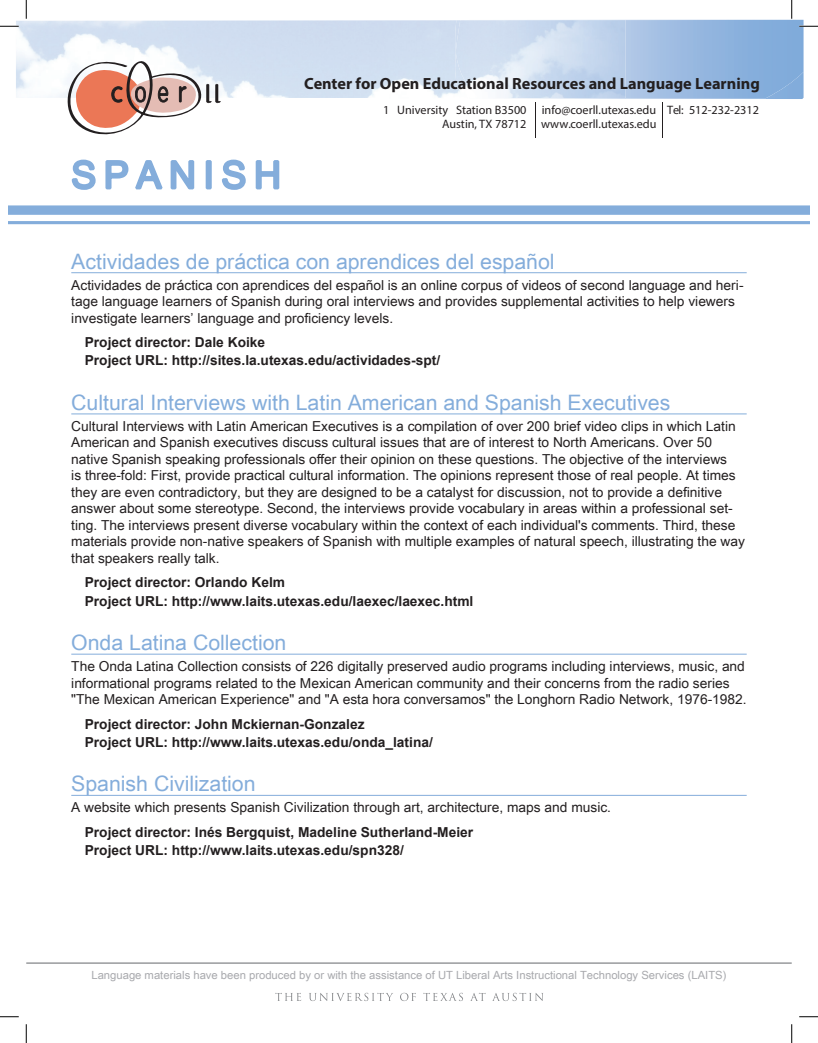
<style>
.page{position:relative;width:818px;height:1043px;background:#fff}
.page>*{position:absolute;margin:0;border:0;box-sizing:border-box;transform-origin:0 0}
.language{font:37.5px "Arial Unicode MS";letter-spacing:.2em;color:#84addb}
.material_title{font:21.25px "Arial Unicode MS";color:#84addb}
.t1{font:700 16.25px "Myriad Pro";color:#231f20}
.material_descr{font:13.75px/16.5px "Arial Unicode MS";color:#231f20}
.material_url{font:700 13.75px "Arial";color:#231f20}
.material_author{font:700 13.75px "Arial";color:#231f20}
.t2{font:12.25px/14.6px "Myriad Pro";color:#231f20;text-align:right}
.t3{font:11.25px "Arial Unicode MS";color:#a8a9ad}
</style>
<div class="page">
<svg style="left:275px;top:992px;width:268px;height:9px"></svg>
<img style="left:16px;top:20px;width:787px;height:79px">
<img style="left:454px;top:20px;width:2px;height:32px">
<img style="left:456px;top:20px;width:347px;height:78px">
<img style="left:454px;top:52px;width:26px;height:46px">
<hr style="left:535px;top:103px;width:1px;height:35px;background:#231f20">
<hr style="left:662px;top:103px;width:1px;height:35px;background:#231f20">
<svg style="left:66px;top:57px;width:154px;height:78px"></svg>
<hr style="left:26px;top:962px;width:765px;height:1px;background:#848689">
<div style="left:8px;top:205px;width:801px;height:10px;background:#84addb"></div>
<hr style="left:8px;top:221px;width:801px;height:3px;background:#84addb">
<hr style="left:71px;top:272px;width:675px;height:1px;background:#84addb">
<hr style="left:71px;top:413px;width:675px;height:1px;background:#84addb">
<hr style="left:71px;top:653px;width:675px;height:1px;background:#84addb">
<hr style="left:71px;top:794px;width:675px;height:1px;background:#84addb">
<svg style="left:71px;top:159px;width:25px;height:31px"></svg>
<svg style="left:105px;top:160px;width:90px;height:30px"></svg>
<div style="left:206px;top:160px;width:6px;height:29px;border:2px solid #84addb"></div>
<svg style="left:222px;top:159px;width:24px;height:31px"></svg>
<svg style="left:255px;top:160px;width:25px;height:30px"></svg>
<svg style="left:0;top:25px;width:19px;height:2px"></svg>
<svg style="left:799px;top:25px;width:19px;height:2px"></svg>
<svg style="left:0;top:1016px;width:19px;height:1px"></svg>
<svg style="left:799px;top:1016px;width:19px;height:1px"></svg>
<svg style="left:25px;top:0;width:2px;height:19px"></svg>
<svg style="left:25px;top:1024px;width:2px;height:18px"></svg>
<svg style="left:791px;top:0;width:1px;height:19px"></svg>
<svg style="left:791px;top:1024px;width:1px;height:18px"></svg>
<p class="t1" style="left:304px;top:73px;width:457px">Center for Open Educational Resources and Language Learning</p>
<p class="language" style="left:71px;top:148px;width:211px">SPANISH</p>
<p class="t2" style="left:383px;top:102px;width:145px">1 University Station B3500<br>Austin, TX 78712</p>
<p class="t2" style="left:541px;top:102px;width:219px;text-align:left">info@coerll.utexas.edu Tel: 512-232-2312 www.coerll.utexas.edu</p>
<p class="material_title" style="left:71px;top:246px;width:485px">Actividades de práctica con aprendices del español</p>
<p class="material_descr" style="left:71px;top:276px;width:673px">Actividades de práctica con aprendices del español is an online corpus of videos of second language and heri&shy;tage language learners of Spanish during oral interviews and provides supplemental activities to help viewers investigate learners’ language and proficiency levels.</p>
<p class="material_author" style="left:85px;top:333px;width:182px">Project director: Dale Koike</p>
<p class="material_url" style="left:85px;top:351px;width:357px">Project URL: http://sites.la.utexas.edu/actividades-spt/</p>
<p class="material_title" style="left:71px;top:387px;width:600px">Cultural Interviews with Latin American and Spanish Executives</p>
<p class="material_descr" style="left:71px;top:417px;width:675px">Cultural Interviews with Latin American Executives is a compilation of over 200 brief video clips in which Latin American and Spanish executives discuss cultural issues that are of interest to North Americans. Over 50 native Spanish speaking professionals offer their opinion on these questions. The objective of the interviews<br>is three-fold: First, provide practical cultural information. The opinions represent those of real people. At times they are even contradictory, but they are designed to be a catalyst for discussion, not to provide a definitive answer about some stereotype. Second, the interviews provide vocabulary in areas within a professional set&shy;ting. The interviews present diverse vocabulary within the context of each individual's comments. Third, these materials provide non-native speakers of Spanish with multiple examples of natural speech, illustrating the way that speakers really talk.</p>
<p class="material_author" style="left:85px;top:573px;width:202px">Project director: Orlando Kelm</p>
<p class="material_url" style="left:85px;top:591px;width:390px">Project URL: http://www.laits.utexas.edu/laexec/laexec.html</p>
<p class="material_title" style="left:71px;top:627px;width:216px">Onda Latina Collection</p>
<p class="material_descr" style="left:71px;top:657px;width:676px">The Onda Latina Collection consists of 226 digitally preserved audio programs including interviews, music, and informational programs related to the Mexican American community and their concerns from the radio series "The Mexican American Experience" and "A esta hora conversamos" the Longhorn Radio Network, 1976-1982.</p>
<p class="material_author" style="left:85px;top:714px;width:281px">Project director: John Mckiernan-Gonzalez</p>
<p class="material_url" style="left:85px;top:733px;width:349px">Project URL: http://www.laits.utexas.edu/onda_latina/</p>
<p class="material_title" style="left:71px;top:768px;width:186px">Spanish Civilization</p>
<p class="material_descr" style="left:71px;top:799px;width:541px">A website which presents Spanish Civilization through art, architecture, maps and music.</p>
<p class="material_author" style="left:85px;top:822px;width:390px">Project director: Inés Bergquist, Madeline Sutherland-Meier</p>
<p class="material_url" style="left:85px;top:841px;width:320px">Project URL: http://www.laits.utexas.edu/spn328/</p>
<p class="t3" style="left:91px;top:967px;width:636px">Language materials have been produced by or with the assistance of UT Liberal Arts Instructional Technology Services (LAITS)</p>
</div>
